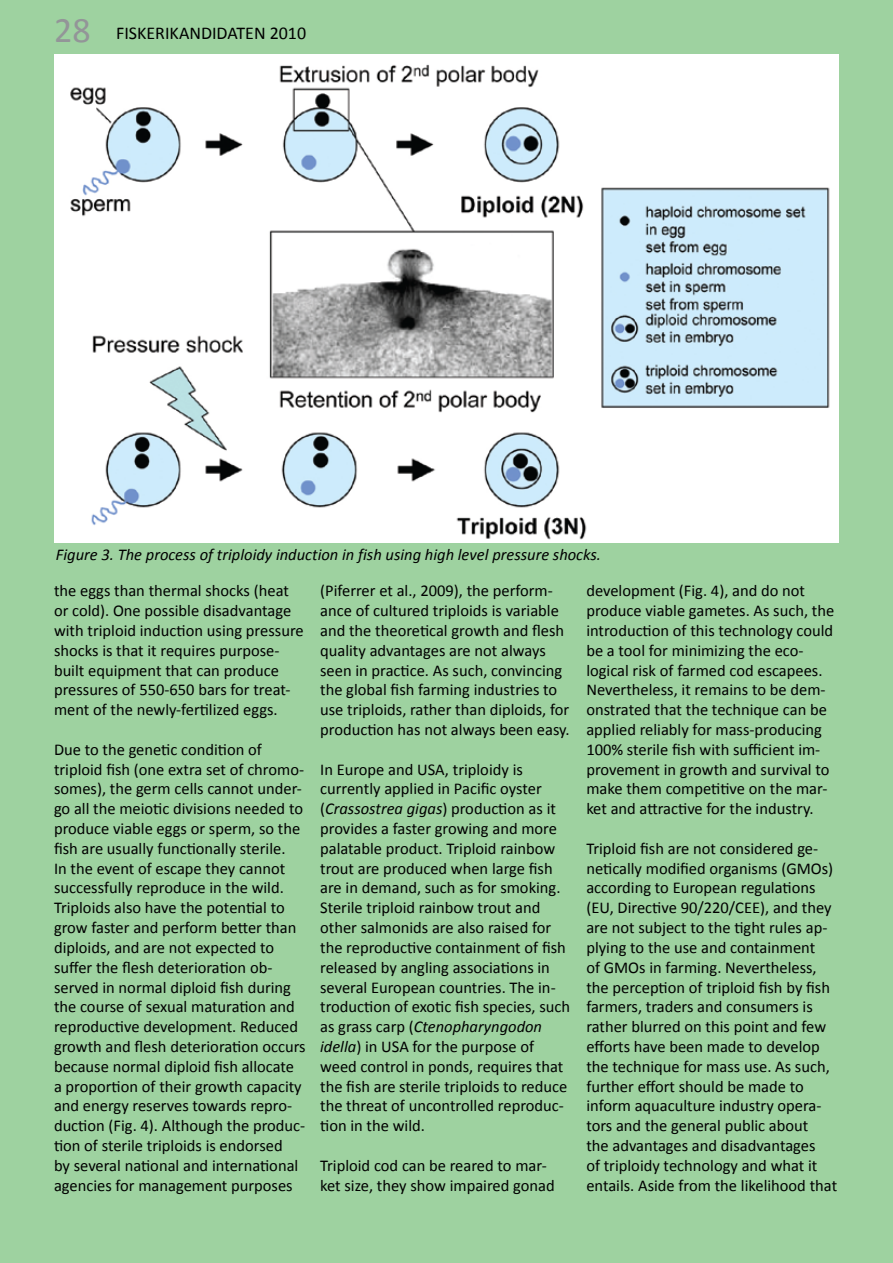
<style>
.page{position:relative;width:893px;height:1263px;background:#9ed2a0}
.page>*{position:absolute;margin:0;border:0;box-sizing:border-box;transform-origin:0 0}
.t1{font:18px "Calibri";color:#000}
.t2{font:16.5px/19.8px "Calibri";color:#000}
.t3{font:italic 16.5px "Calibri";color:#000}
.s1{font-size:36px;color:#939598}
.s2{font-style:italic}
</style>
<div class="page">
<img style="left:54px;top:54px;width:785px;height:488px">
<p class="t1" style="left:54px;top:22px;width:254px"><span class="s1">28</span> Fiskerikandidaten 2010</p>
<p class="t3" style="left:56px;top:545px;width:547px">Figure 3. The process of triploidy induction in fish using high level pressure shocks.</p>
<p class="t2" style="left:54px;top:580px;width:251px">the eggs than thermal shocks (heat or cold). One possible disadvantage with triploid induction using pressure shocks is that it requires purpose&shy;built equipment that can produce pressures of 550-650 bars for treat&shy;ment of the newly-fertilized eggs.</p>
<p class="t2" style="left:54px;top:739px;width:253px">Due to the genetic condition of triploid fish (one extra set of chromo&shy;somes), the germ cells cannot under&shy;go all the meiotic divisions needed to produce viable eggs or sperm, so the fish are usually functionally sterile.<br>I n the event of escape they cannot successfully reproduce in the wild.<br>Triploids also have the potential to grow faster and perform better than diploids, and are not expected to suffer the flesh deterioration ob&shy;served in normal diploid fish during the course of sexual maturation and reproductive development. Reduced growth and flesh deterioration occurs because normal diploid fish allocate a proportion of their growth capacity and energy reserves towards repro&shy;duction (Fig. 4). Although the produc&shy;tion of sterile triploids is endorsed<br>by several national and international agencies for management purposes</p>
<p class="t2" style="left:320px;top:580px;width:251px">(Piferrer et al., 2009), the perform&shy;ance of cultured triploids is variable and the theoretical growth and flesh quality advantages are not always seen in practice. As such, convincing the global fish farming industries to use triploids, rather than diploids, for production has not always been easy.</p>
<p class="t2" style="left:320px;top:758px;width:251px">I n Europe and USA, triploidy is currently applied in Pacific oyster (<span class="s2">Crassostrea gigas</span>) production as it provides a faster growing and more palatable product. Triploid rainbow trout are produced when large fish are in demand, such as for smoking.<br>Sterile triploid rainbow trout and other salmonids are also raised for the reproductive containment of fish released by angling associations in several European countries. The in&shy;troduction of exotic fish species, such as grass carp (<span class="s2">Ctenopharyngodon idella</span>) in USA for the purpose of weed control in ponds, requires that the fish are sterile triploids to reduce the threat of uncontrolled reproduc&shy;tion in the wild.</p>
<p class="t2" style="left:320px;top:1154px;width:236px">Triploid cod can be reared to mar&shy;ket size, they show impaired gonad</p>
<p class="t2" style="left:586px;top:580px;width:249px">development (Fig. 4), and do not produce viable gametes. As such, the introduction of this technology could be a tool for minimizing the eco&shy;logical risk of farmed cod escapees.<br>Nevertheless, it remains to be dem&shy;onstrated that the technique can be applied reliably for mass-producing 100% sterile fish with sufficient im&shy;provement in growth and survival to make them competitive on the mar&shy;ket and attractive for the industry.</p>
<p class="t2" style="left:586px;top:838px;width:252px">Triploid fish are not considered ge&shy;netically modified organisms (GMOs) according to European regulations (EU, Directive 90/220/CEE), and they are not subject to the tight rules ap&shy;plying to the use and containment<br>of GMOs in farming. Nevertheless, the perception of triploid fish by fish farmers, traders and consumers is rather blurred on this point and few efforts have been made to develop the technique for mass use. As such, further effort should be made to inform aquaculture industry opera&shy;tors and the general public about<br>the advantages and disadvantages<br>of triploidy technology and what it entails. Aside from the likelihood that</p>
</div>
